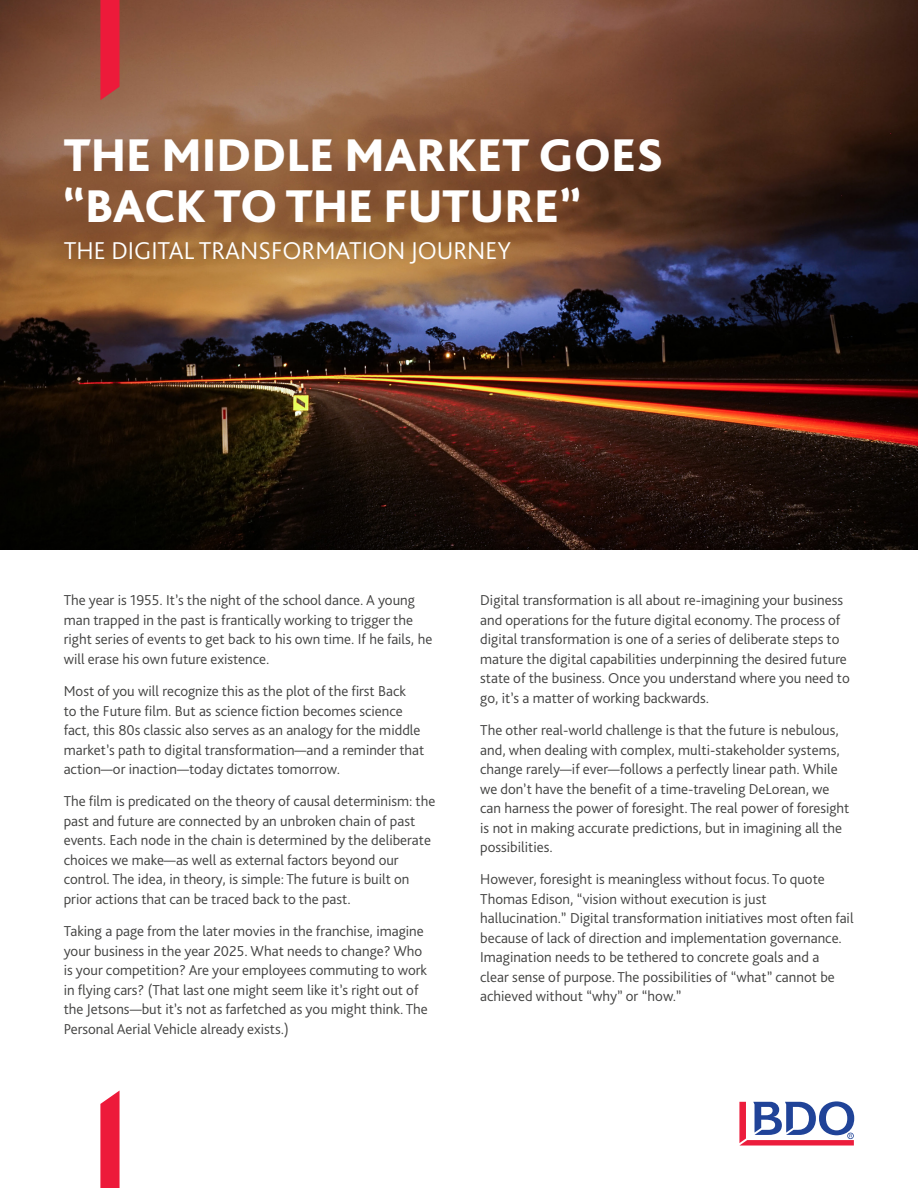
<style>
.page{position:relative;width:918px;height:1188px;background:#fff}
.page>*{position:absolute;margin:0;border:0;box-sizing:border-box;transform-origin:0 0}
.t1{font:800 48px/51px "Bliss Pro";color:#fff}
.t2{font:300 25.5px "Bliss Pro";color:#fff}
.Body_text_-_3mm_afte{font:300 15px/19.5px "Bliss Pro";color:#414140}
</style>
<div class="page">
<img style="left:0;top:0;width:918px;height:550px">
<svg style="left:100px;top:1090px;width:20px;height:98px"></svg>
<svg style="left:100px;top:0;width:20px;height:100px"></svg>
<svg style="left:739px;top:1101px;width:115px;height:44px"></svg>
<p class="t1" style="left:64px;top:128px;width:601px">THE MIDDLE MARKET GOES “BACK TO THE FUTURE”</p>
<p class="t2" style="left:64px;top:234px;width:449px">THE DIGITAL TRANSFORMATION JOURNEY</p>
<p class="Body_text_-_3mm_afte" style="left:64px;top:590px;width:370px">The year is 1955. It’s the night of the school dance. A young man trapped in the past is frantically working to trigger the right series of events to get back to his own time. If he fails, he will erase his own future existence.</p>
<p class="Body_text_-_3mm_afte" style="left:64px;top:681px;width:362px">Most of you will recognize this as the plot of the first Back<br>to the Future film. But as science fiction becomes science fact, this 80s classic also serves as an analogy for the middle market’s path to digital transformation—and a reminder that action—or inaction—today dictates tomorrow.</p>
<p class="Body_text_-_3mm_afte" style="left:64px;top:791px;width:373px">The film is predicated on the theory of causal determinism: the past and future are connected by an unbroken chain of past events. Each node in the chain is determined by the deliberate choices we make—as well as external factors beyond our control. The idea, in theory, is simple: The future is built on prior actions that can be traced back to the past.</p>
<p class="Body_text_-_3mm_afte" style="left:64px;top:921px;width:366px">Taking a page from the later movies in the franchise, imagine your business in the year 2025. What needs to change? Who is your competition? Are your employees commuting to work in flying cars? (That last one might seem like it’s right out of the Jetsons—but it’s not as farfetched as you might think. The Personal Aerial Vehicle already exists.)</p>
<p class="Body_text_-_3mm_afte" style="left:480px;top:590px;width:371px">Digital transformation is all about re-imagining your business and operations for the future digital economy. The process of digital transformation is one of a series of deliberate steps to mature the digital capabilities underpinning the desired future state of the business. Once you understand where you need to go, it’s a matter of working backwards.</p>
<p class="Body_text_-_3mm_afte" style="left:480px;top:720px;width:371px">The other real-world challenge is that the future is nebulous, and, when dealing with complex, multi-stakeholder systems, change rarely—if ever—follows a perfectly linear path. While we don’t have the benefit of a time-traveling DeLorean, we can harness the power of foresight. The real power of foresight is not in making accurate predictions, but in imagining all the possibilities.</p>
<p class="Body_text_-_3mm_afte" style="left:480px;top:869px;width:375px">However, foresight is meaningless without focus. To quote Thomas Edison, “vision without execution is just hallucination.” Digital transformation initiatives most often fail because of lack of direction and implementation governance.<br>Imagination needs to be tethered to concrete goals and a<br>clear sense of purpose. The possibilities of “what” cannot be achieved without “why” or “how.”</p>
</div>
